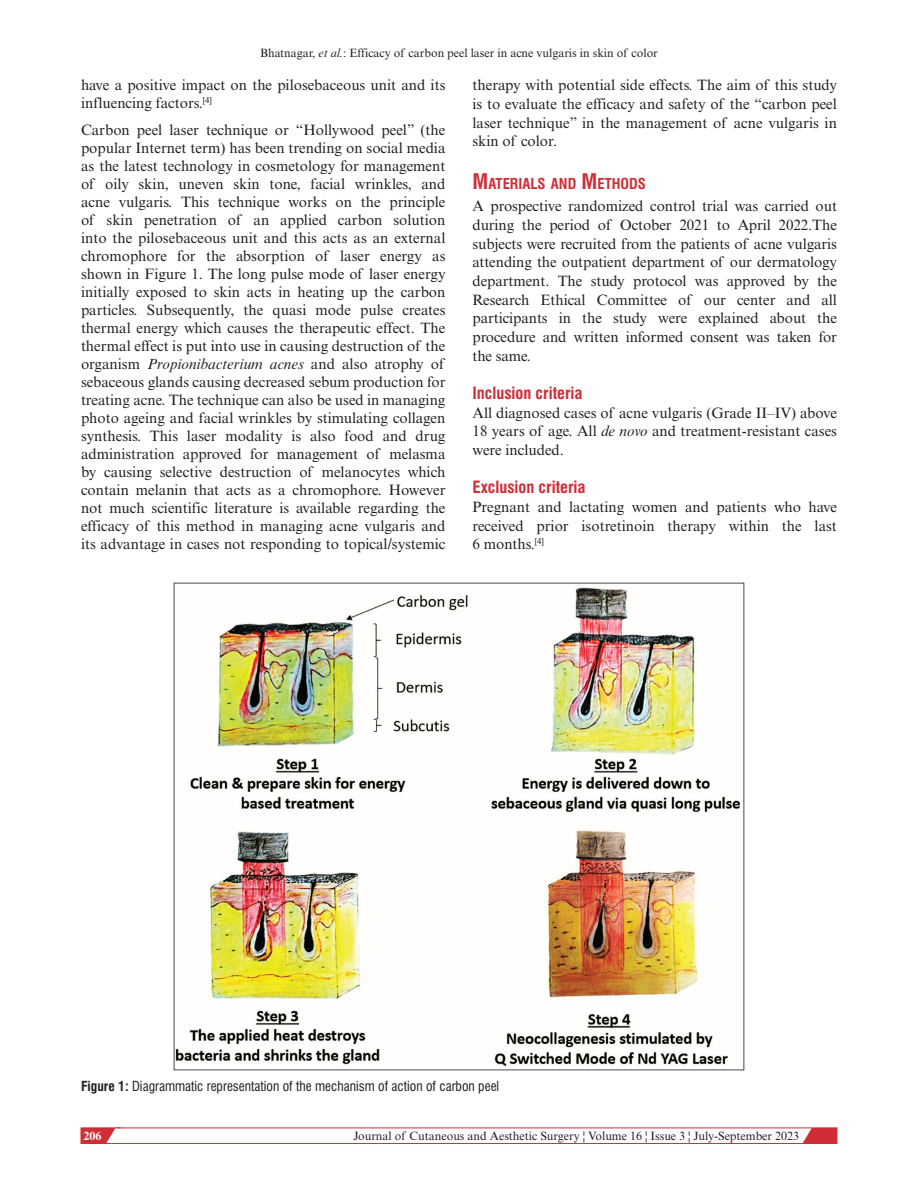
<style>
.page{position:relative;width:918px;height:1188px;background:#fff}
.page>*{position:absolute;margin:0;border:0;box-sizing:border-box;transform-origin:0 0}
.t1{font:700 condensed 16.5px "Swiss 721 BT";color:#d02e37}
.t2{font:15px/18px "Times New Roman MT Std";color:#231f20;text-align:justify}
.t3{font:700 condensed 14.7px "Swiss 721 BT";color:#d02e37}
.t4{font:condensed 13.5px "Swiss 721 BT";color:#231f20}
.t5{font:12px "Times New Roman MT Std";color:#231f20}
.t6{font:700 12px "Times New Roman MT Std";color:#fff}
.s1{font-style:italic}
.s2{font-size:21px}
.s3{font-weight:700}
</style>
<div class="page">
<svg style="left:798px;top:1127px;width:39px;height:15px"></svg>
<div style="left:81px;top:1128px;width:756px;height:16px;border:1px solid #d02e37"></div>
<svg style="left:81px;top:1127px;width:40px;height:17px"></svg>
<img style="left:174px;top:582px;width:570px;height:489px">
<p class="t5" style="left:260px;top:46px;width:399px">Bhatnagar, <span class="s1">et al.</span>: Efficacy of carbon peel laser in acne vulgaris in skin of color</p>
<p class="t2" style="left:81px;top:76px;width:366px">have a positive impact on the pilosebaceous unit and its influencing factors.<sup>[4]</sup></p>
<p class="t2" style="left:81px;top:121px;width:366px">Carbon peel laser technique or “Hollywood peel” (the popular Internet term) has been trending on social media as the latest technology in cosmetology for management of oily skin, uneven skin tone, facial wrinkles, and acne vulgaris. This technique works on the principle of skin penetration of an applied carbon solution into the pilosebaceous unit and this acts as an external chromophore for the absorption of laser energy as shown in Figure 1. The long pulse mode of laser energy initially exposed to skin acts in heating up the carbon particles. Subsequently, the quasi mode pulse creates thermal energy which causes the therapeutic effect. The thermal effect is put into use in causing destruction of the organism <span class="s1">Propionibacterium acnes</span> and also atrophy of sebaceous glands causing decreased sebum production for treating acne. The technique can also be used in managing photo ageing and facial wrinkles by stimulating collagen synthesis. This laser modality is also food and drug administration approved for management of melasma by causing selective destruction of melanocytes which contain melanin that acts as a chromophore. However not much scientific literature is available regarding the efficacy of this method in managing acne vulgaris and its advantage in cases not responding to topical/systemic</p>
<p class="t2" style="left:472px;top:76px;width:366px;line-height:18.6px">therapy with potential side effects. The aim of this study is to evaluate the efficacy and safety of the “carbon peel laser technique” in the management of acne vulgaris in skin of color.</p>
<p class="t3" style="left:472px;top:175px;width:175px"><span class="s2">M</span>ATERIALS AND <span class="s2">M</span>ETHODS</p>
<p class="t2" style="left:472px;top:197px;width:366px;line-height:18.6px">A prospective randomized control trial was carried out during the period of October 2021 to April 2022.The subjects were recruited from the patients of acne vulgaris attending the outpatient department of our dermatology department. The study protocol was approved by the Research Ethical Committee of our center and all participants in the study were explained about the procedure and written informed consent was taken for the same.</p>
<p class="t1" style="left:472px;top:383px;width:112px">Inclusion criteria</p>
<p class="t2" style="left:472px;top:403px;width:366px;line-height:18.6px">All diagnosed cases of acne vulgaris (Grade II–IV) above 18 years of age. All <span class="s1">de novo</span> and treatment-resistant cases were included.</p>
<p class="t1" style="left:472px;top:477px;width:115px">Exclusion criteria</p>
<p class="t2" style="left:472px;top:498px;width:366px;line-height:18.6px">Pregnant and lactating women and patients who have received prior isotretinoin therapy within the last 6 months.<sup>[4]</sup></p>
<p class="t4" style="left:81px;top:1077px;width:420px"><span class="s3">Figure 1:</span> Diagrammatic representation of the mechanism of action of carbon peel</p>
<p class="t6" style="left:83px;top:1128px;width:19px">206</p>
<p class="t5" style="left:353px;top:1129px;width:447px">Journal of Cutaneous and Aesthetic Surgery ¦ Volume 16 ¦ Issue 3 ¦ July-September 2023</p>
</div>
